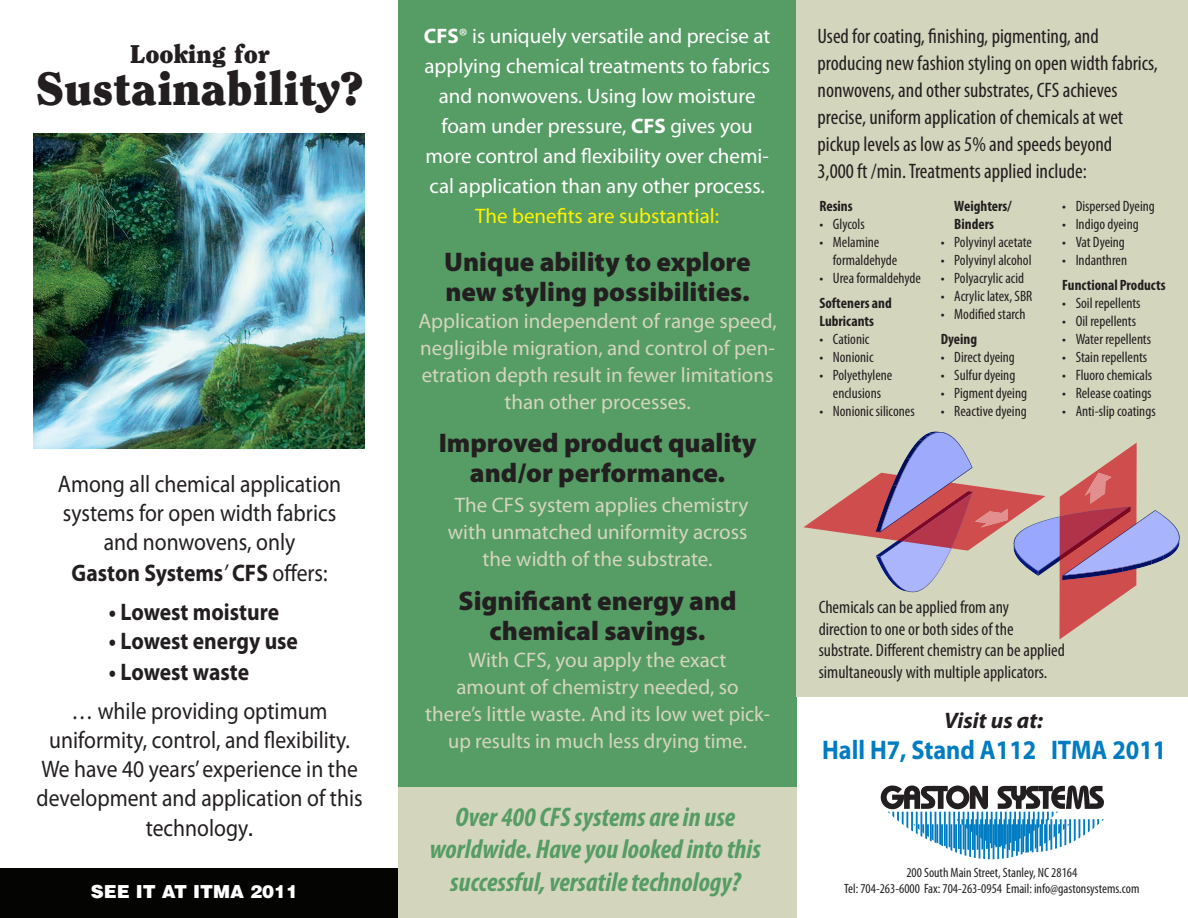
<style>
.page{position:relative;width:1188px;height:918px;background:#fff}
.page>*{position:absolute;margin:0;border:0;box-sizing:border-box;transform-origin:0 0}
.t1{font:900 46.5px "Clearface";color:#231f20}
.t2{font:900 27px/30px "Myriad Pro";color:#231f20;text-align:center}
.t3{font:italic 700 condensed 27px/32.4px "Myriad Pro";color:#569c65;text-align:center}
.t4{font:700 27px "Myriad Pro";color:#007cc2;scale:.9 1}
.t5{font:900 25.5px "Clearface";color:#231f20}
.t6{font:24px/29.2px "Myriad Pro";color:#231f20;text-align:center;scale:.9 1}
.t7{font:700 24px "Myriad Pro";color:#231f20;scale:.9 1}
.t8{font:italic 700 22.5px "Myriad Pro";color:#231f20}
.t9{font:21px/27px "Myriad Pro";color:#d4d5bd;text-align:center}
.t10{font:condensed 21px/27px "Myriad Pro";color:#231f20}
.t11{font:21px/30px "Myriad Pro";color:#fff;text-align:center}
.t12{font:21px "Myriad Pro";color:#fff101}
.t13{font:condensed 18px/21.6px "Myriad Pro";color:#231f20}
.t14{font:900 18px "Helvetica";color:#fff}
.t15{font:condensed 15px/18px "Myriad Pro";color:#231f20}
.t16{font:700 condensed 15px/18px "Myriad Pro";color:#231f20}
.t17{font:condensed 13.5px/16.2px "Myriad Pro";color:#231f20;text-align:center}
.s1{font-weight:700}
.s2{font-style:italic}
.s3{font-family:"Cambria";font-size:25.5px}
</style>
<div class="page">
<div style="left:398px;top:0;width:398px;height:918px;background:#569c65"></div>
<div style="left:796px;top:0;width:392px;height:696px;background:#d4d5bd"></div>
<div style="left:0;top:869px;width:398px;height:49px;background:#040503"></div>
<div style="left:398px;top:787px;width:398px;height:131px;background:#d4d5bd"></div>
<svg style="left:881px;top:786px;width:223px;height:73px"></svg>
<img style="left:33px;top:133px;width:331px;height:316px">
<svg style="left:803px;top:431px;width:377px;height:209px"></svg>
<h3 class="t5" style="left:130px;top:38px;width:141px">Looking for</h3>
<h1 class="t1" style="left:36px;top:60px;width:330px">Sustainability?</h1>
<h3 class="t6" style="left:58px;top:469px;width:316px">Among all chemical application systems for open width fabrics and nonwovens, only<br><span class="s1">Gaston Systems</span><span class="s2">’</span> <span class="s1">CFS</span> offers:</h3>
<h3 class="t7" style="left:109px;top:596px;width:191px">• Lowest moisture</h3>
<h3 class="t7" style="left:109px;top:625px;width:212px">• Lowest energy use</h3>
<h3 class="t7" style="left:109px;top:656px;width:157px">• Lowest waste</h3>
<h3 class="t6" style="left:37px;top:696px;width:364px">… while providing optimum uniformity, control, and flexibility.<br>We have 40 years’ experience in the development and application of this technology<span class="s3">.</span></h3>
<p class="t14" style="left:91px;top:880px;width:209px">SEE IT AT ITMA 2011</p>
<h3 class="t11" style="left:424px;top:20px;width:348px"><span class="s1">CFS</span>® is uniquely versatile and precise at applying chemical treatments to fabrics and nonwovens. Using low moisture foam under pressure, <span class="s1">CFS</span> gives you more control and flexibility over chemi&shy;cal application than any other process.</h3>
<h3 class="t12" style="left:475px;top:203px;width:246px">The benefits are substantial:</h3>
<h2 class="t2" style="left:444px;top:246px;width:308px;text-align:left">Unique ability to explore new styling possibilities.</h2>
<h3 class="t9" style="left:418px;top:307px;width:360px">Application independent of range speed, negligible migration, and control of pen&shy;etration depth result in fewer limitations than other processes.</h3>
<h2 class="t2" style="left:439px;top:427px;width:319px">Improved product quality and/or performance.</h2>
<h3 class="t9" style="left:448px;top:491px;width:302px">The CFS system applies chemistry with unmatched uniformity across the width of the substrate.</h3>
<h2 class="t2" style="left:459px;top:585px;width:280px">Significant energy and chemical savings.</h2>
<h3 class="t9" style="left:425px;top:646px;width:346px">With CFS, you apply the exact<br>amount of chemistry needed, so<br>there’s little waste. And its low wet pick&shy;up results in much less drying time.</h3>
<h2 class="t3" style="left:430px;top:800px;width:333px">Over 400 CFS systems are in use worldwide. Have you looked into this successful, versatile technology?</h2>
<p class="t10" style="left:818px;top:22px;width:342px">Used for coating, finishing, pigmenting, and producing new fashion styling on open width fabrics, nonwovens, and other substrates, CFS achieves precise, uniform application of chemicals at wet pickup levels as low as 5% and speeds beyond<br>3,000 ft /min. Treatments applied include:</p>
<p class="t16" style="left:819px;top:196px;width:35px">Resins</p>
<p class="t15" style="left:819px;top:215px;width:47px">• Glycols</p>
<p class="t15" style="left:833px;top:233px;width:66px;text-indent:-14px">• Melamine formaldehyde</p>
<p class="t15" style="left:819px;top:269px;width:103px">• Urea formaldehyde</p>
<p class="t16" style="left:819px;top:294px;width:74px">Softeners and<br>Lubricants</p>
<p class="t15" style="left:819px;top:330px;width:51px">• Cationic</p>
<p class="t15" style="left:819px;top:348px;width:56px">• Nonionic</p>
<p class="t15" style="left:819px;top:366px;width:74px;text-align:center">• Polyethylene enclusions</p>
<p class="t15" style="left:819px;top:402px;width:97px">• Nonionic silicones</p>
<p class="t15" style="left:1062px;top:197px;width:94px">• Dispersed Dyeing</p>
<p class="t15" style="left:1062px;top:215px;width:78px">• Indigo dyeing</p>
<p class="t15" style="left:1062px;top:233px;width:64px">• Vat Dyeing</p>
<p class="t15" style="left:1062px;top:251px;width:66px">• Indanthren</p>
<p class="t16" style="left:1062px;top:276px;width:105px">Functional Products</p>
<p class="t15" style="left:1062px;top:294px;width:80px">• Soil repellents</p>
<p class="t15" style="left:1062px;top:312px;width:75px">• Oil repellents</p>
<p class="t15" style="left:1062px;top:330px;width:90px">• Water repellents</p>
<p class="t15" style="left:1062px;top:348px;width:87px">• Stain repellents</p>
<p class="t15" style="left:1062px;top:366px;width:92px">• Fluoro chemicals</p>
<p class="t15" style="left:1062px;top:384px;width:91px">• Release coatings</p>
<p class="t15" style="left:1062px;top:402px;width:95px">• Anti-slip coatings</p>
<p class="t16" style="left:954px;top:196px;width:59px">Weighters/<br>Binders</p>
<p class="t15" style="left:941px;top:233px;width:93px">• Polyvinyl acetate</p>
<p class="t15" style="left:941px;top:251px;width:92px">• Polyvinyl alcohol</p>
<p class="t15" style="left:941px;top:269px;width:85px">• Polyacrylic acid</p>
<p class="t15" style="left:941px;top:287px;width:93px">• Acrylic latex, SBR</p>
<p class="t15" style="left:941px;top:305px;width:86px">• Modified starch</p>
<p class="t16" style="left:941px;top:330px;width:38px">Dyeing</p>
<p class="t15" style="left:941px;top:348px;width:76px">• Direct dyeing</p>
<p class="t15" style="left:941px;top:366px;width:76px">• Sulfur dyeing</p>
<p class="t15" style="left:941px;top:384px;width:88px">• Pigment dyeing</p>
<p class="t15" style="left:941px;top:402px;width:87px">• Reactive dyeing</p>
<p class="t13" style="left:819px;top:596px;width:248px">Chemicals can be applied from any<br>direction to one or both sides of the substrate. Different chemistry can be applied simultaneously with multiple applicators.</p>
<h3 class="t8" style="left:944px;top:706px;width:100px">Visit us at:</h3>
<h2 class="t4" style="left:822px;top:732px;width:384px">Hall H7, Stand A112 ITMA 2011</h2>
<p class="t17" style="left:844px;top:864px;width:297px">200 South Main Street, Stanley, NC 28164<br>Tel: 704-263-6000 Fax: 704-263-0954 Email: info@gastonsystems.com</p>
</div>
